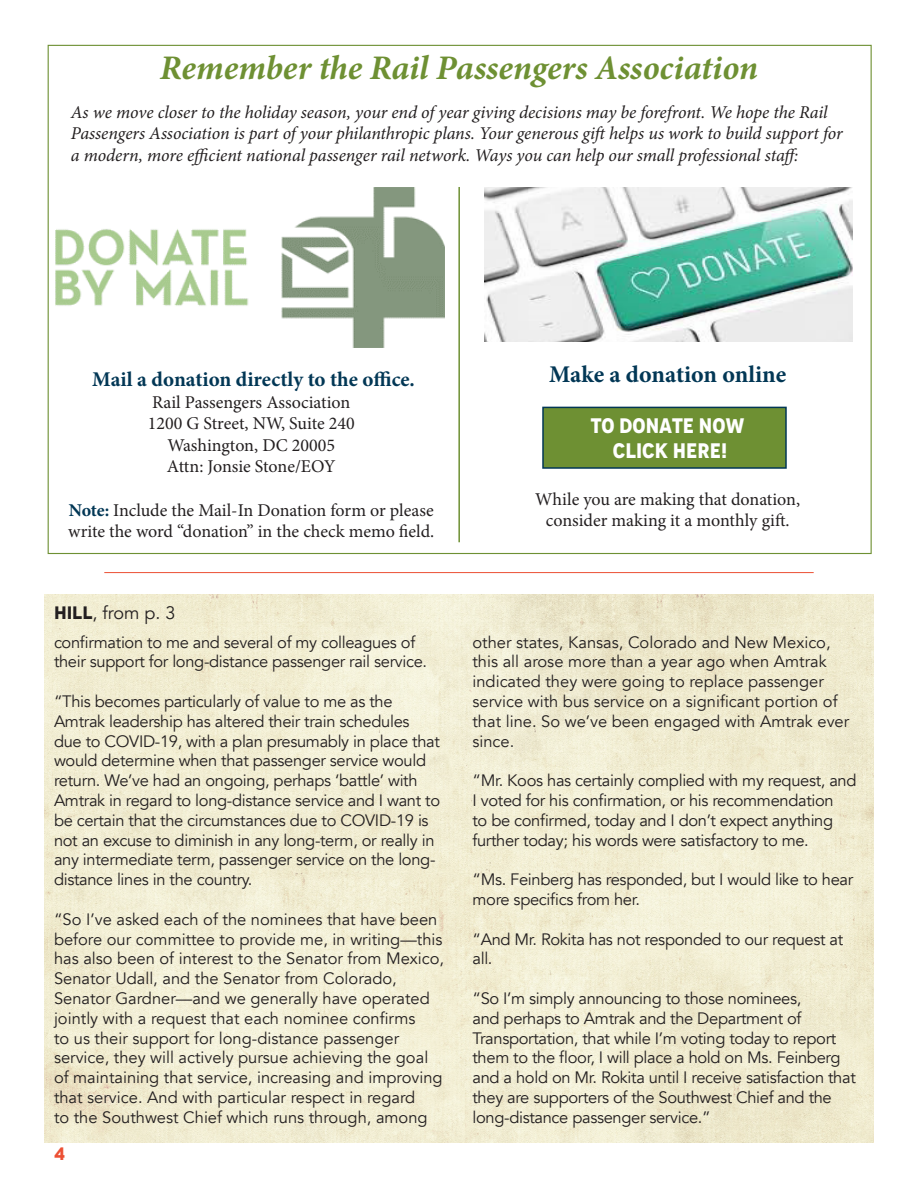
<style>
.page{position:relative;width:918px;height:1188px;background:#fff}
.page>*{position:absolute;margin:0;border:0;box-sizing:border-box;transform-origin:0 0}
.Header_Titles{font:italic 700 34.5px "Minion Pro";color:#6e9033}
.t1{font:700 24px "Minion Pro";color:#023755}
.t2{font:700 21px "Minion Pro";color:#023755}
.t3{font:700 condensed 21px "Novecento";color:#fff}
.t4{font:italic 18px/21.6px "Minion Pro";letter-spacing:-.01em;color:#231f20}
.t5{font:18px/21.6px "Minion Pro";letter-spacing:-.005em;color:#231f20}
.t6{font:18px "Avenir";color:#231f20}
.t7{font:700 18px "Novecento";color:#ec5034}
.Body_Copy{font:16.5px/19.8px "Avenir";letter-spacing:-.02em;color:#231f20}
.Body_Copy-2{font:16.5px/19.8px "Avenir";color:#231f20}
.s1{font-weight:700;color:#023755}
.s2{font-family:"Novecento";font-weight:700}
</style>
<div class="page">
<img style="left:45px;top:594px;width:829px;height:549px">
<img style="left:56px;top:188px;width:388px;height:160px">
<img style="left:484px;top:188px;width:369px;height:153px">
<hr style="left:104px;top:572px;width:710px;height:1px;background:#ec5034">
<hr style="left:458px;top:187px;width:2px;height:355px;background:#6e9033">
<div style="left:542px;top:407px;width:245px;height:62px;background:#6e9033;border:2px solid #023755"></div>
<h1 class="Header_Titles" style="left:160px;top:43px;width:600px">Remember the Rail Passengers Association</h1>
<p class="t4" style="left:71px;top:101px;width:773px">As we move closer to the holiday season, your end of year giving decisions may be forefront. We hope the Rail<br>Passengers Association is part of your philanthropic plans. Your generous gift helps us work to build support for a modern, more efficient national passenger rail network. Ways you can help our small professional staff:</p>
<p class="t2" style="left:92px;top:364px;width:324px">Mail a donation directly to the office.</p>
<p class="t5" style="left:152px;top:391px;width:200px">Rail Passengers Association</p>
<p class="t5" style="left:148px;top:413px;width:208px">1200 G Street, NW, Suite 240</p>
<p class="t5" style="left:167px;top:434px;width:169px">Washington, DC 20005</p>
<p class="t5" style="left:167px;top:456px;width:170px">Attn: Jonsie Stone/EOY</p>
<p class="t5" style="left:68px;top:499px;width:367px"><span class="s1">Note:</span> Include the Mail-In Donation form or please write the word “donation” in the check memo field.</p>
<p class="t6" style="left:54px;top:602px;width:123px"><span class="s2">hill</span>, from p. 3</p>
<p class="Body_Copy" style="left:54px;top:632px;width:375px">confirmation to me and several of my colleagues of their support for long-distance passenger rail service.</p>
<p class="Body_Copy" style="left:54px;top:692px;width:388px">“This becomes particularly of value to me as the Amtrak leadership has altered their train schedules due to COVID-19, with a plan presumably in place that would determine when that passenger service would return. We’ve had an ongoing, perhaps ‘battle’ with Amtrak in regard to long-distance service and I want to be certain that the circumstances due to COVID-19 is not an excuse to diminish in any long-term, or really in any intermediate term, passenger service on the long&shy;distance lines in the country.</p>
<p class="Body_Copy-2" style="left:54px;top:910px;width:392px">“So I’ve asked each of the nominees that have been before our committee to provide me, in writing—this has also been of interest to the Senator from Mexico, Senator Udall, and the Senator from Colorado, Senator Gardner—and we generally have operated jointly with a request that each nominee confirms<br>to us their support for long-distance passenger service, they will actively pursue achieving the goal of maintaining that service, increasing and improving that service. And with particular respect in regard<br>to the Southwest Chief which runs through, among</p>
<p class="t7" style="left:54px;top:1142px;width:13px">4</p>
<p class="t1" style="left:549px;top:358px;width:239px">Make a donation online</p>
<p class="t3" style="left:591px;top:412px;width:156px">TO DONATE NOW</p>
<p class="t3" style="left:613px;top:438px;width:116px">CLICK HERE!</p>
<p class="t5" style="left:535px;top:488px;width:266px">While you are making that donation,</p>
<p class="t5" style="left:546px;top:510px;width:245px">consider making it a monthly gift.</p>
<p class="Body_Copy-2" style="left:472px;top:632px;width:378px">other states, Kansas, Colorado and New Mexico, this all arose more than a year ago when Amtrak indicated they were going to replace passenger service with bus service on a significant portion of that line. So we’ve been engaged with Amtrak ever since.</p>
<p class="Body_Copy" style="left:472px;top:771px;width:386px">“Mr. Koos has certainly complied with my request, and I voted for his confirmation, or his recommendation<br>to be confirmed, today and I don’t expect anything further today; his words were satisfactory to me.</p>
<p class="Body_Copy" style="left:472px;top:870px;width:382px">“Ms. Feinberg has responded, but I would like to hear more specifics from her.</p>
<p class="Body_Copy" style="left:472px;top:929px;width:372px">“And Mr. Rokita has not responded to our request at all.</p>
<p class="Body_Copy" style="left:472px;top:989px;width:385px">“So I’m simply announcing to those nominees,<br>and perhaps to Amtrak and the Department of Transportation, that while I’m voting today to report them to the floor, I will place a hold on Ms. Feinberg and a hold on Mr. Rokita until I receive satisfaction that they are supporters of the Southwest Chief and the long-distance passenger service.”</p>
</div>
